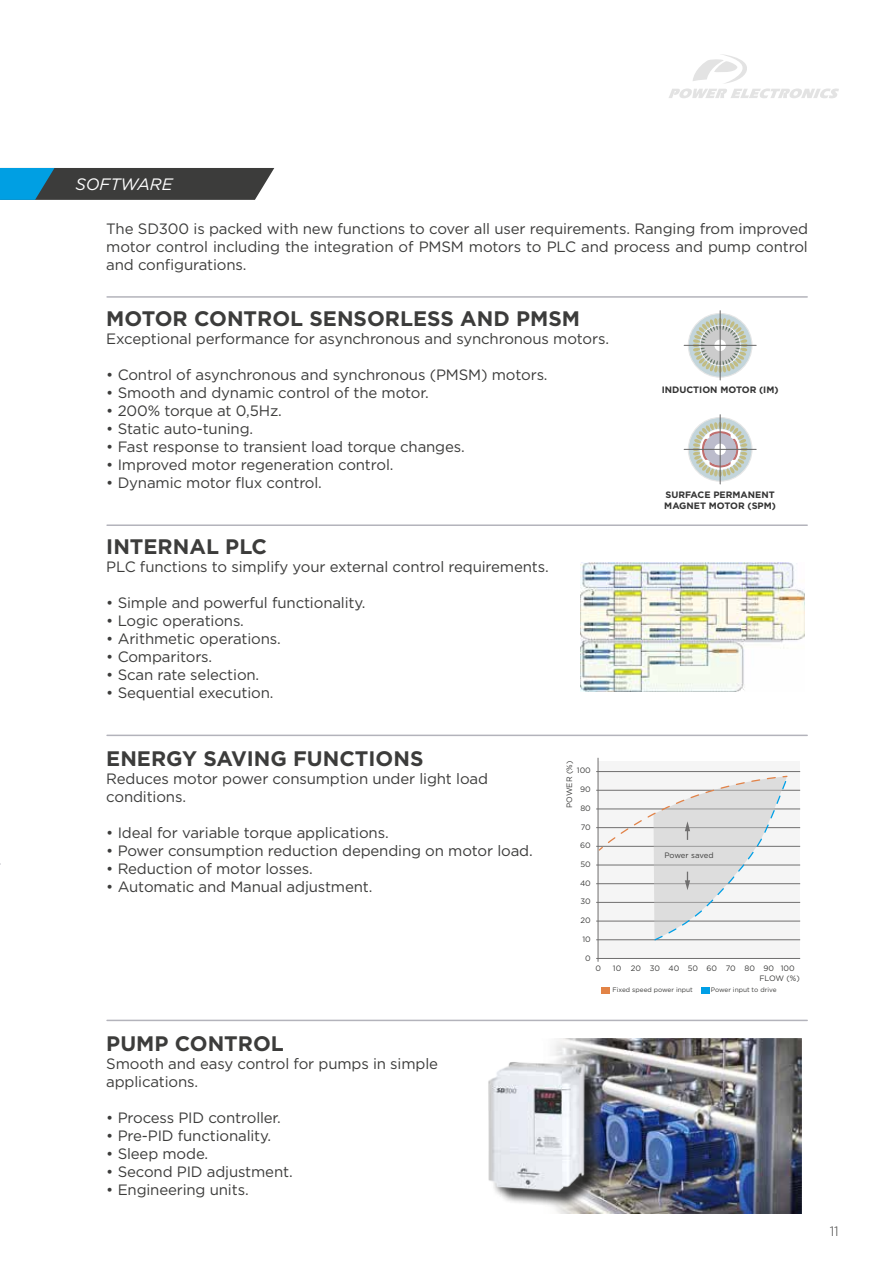
<style>
.page{position:relative;width:893px;height:1263px;background:#fff}
.page>*{position:absolute;margin:0;border:0;box-sizing:border-box;transform-origin:0 0}
.t1{font:700 21px "Gotham";color:#3c3c3b}
.t2{font:italic 16.5px "Gotham";color:#fff}
.t3{font:15px/18px "Gotham";letter-spacing:-.01em;color:#3c3c3b}
.t4{font:300 13.5px "Gotham";color:#3c3c3b}
.t5{font:700 9.3px/11.1px "Gotham";color:#333}
.t6{font:7.8px/10.1px "Gotham";color:#3c3c3b}
.t7{font:6.45px "Gotham";color:#3c3c3b}
</style>
<div class="page">
<img style="left:580px;top:562px;width:225px;height:130px">
<svg style="left:669px;top:54px;width:170px;height:44px"></svg>
<svg style="left:0;top:168px;width:274px;height:32px"></svg>
<svg style="left:688px;top:313px;width:64px;height:65px"></svg>
<svg style="left:714px;top:340px;width:12px;height:11px"></svg>
<hr style="left:720px;top:311px;width:1px;height:69px;background:#666">
<hr style="left:684px;top:345px;width:72px;height:1px;background:#666">
<svg style="left:688px;top:417px;width:64px;height:65px"></svg>
<div style="left:704px;top:433px;width:32px;height:32px;background:#bcbccc;border-radius:50%"></div>
<svg style="left:714px;top:444px;width:12px;height:11px"></svg>
<hr style="left:720px;top:415px;width:1px;height:69px;background:#666">
<hr style="left:684px;top:449px;width:72px;height:1px;background:#666">
<div style="left:598px;top:761px;width:201px;height:197px;background:#f5f5f5"></div>
<hr style="left:596px;top:921px;width:204px;height:1px;background:#706f6f">
<hr style="left:596px;top:902px;width:204px;height:1px;background:#706f6f">
<hr style="left:596px;top:883px;width:204px;height:1px;background:#706f6f">
<hr style="left:596px;top:865px;width:204px;height:1px;background:#706f6f">
<hr style="left:596px;top:846px;width:204px;height:1px;background:#706f6f">
<hr style="left:596px;top:827px;width:204px;height:1px;background:#706f6f">
<hr style="left:596px;top:809px;width:204px;height:1px;background:#706f6f">
<hr style="left:596px;top:790px;width:204px;height:1px;background:#706f6f">
<hr style="left:596px;top:771px;width:204px;height:1px;background:#706f6f">
<hr style="left:596px;top:958px;width:204px;height:1px;background:#706f6f">
<hr style="left:598px;top:758px;width:1px;height:204px;background:#706f6f">
<hr style="left:596px;top:939px;width:204px;height:1px;background:#706f6f">
<div style="left:601px;top:987px;width:9px;height:7px;background:#e28346"></div>
<div style="left:701px;top:987px;width:8px;height:7px;background:#009fe6"></div>
<svg style="left:598px;top:775px;width:190px;height:166px"></svg>
<hr style="left:107px;top:524px;width:700px;height:2px;background:#b3b3bb">
<hr style="left:107px;top:296px;width:700px;height:2px;background:#b3b3bb">
<hr style="left:107px;top:735px;width:700px;height:1px;background:#b3b3bb">
<hr style="left:107px;top:1020px;width:700px;height:1px;background:#b3b3bb">
<img style="left:554px;top:1039px;width:247px;height:175px">
<div style="left:491px;top:1064px;width:111px;height:144px;background:#000;opacity:.75"></div>
<img style="left:488px;top:1050px;width:112px;height:148px">
<p class="t2" style="left:75px;top:173px;width:99px">SOFTWARE</p>
<p class="t3" style="left:106px;top:220px;width:703px;text-align:justify">The SD300 is packed with new functions to cover all user requirements. Ranging from improved motor control including the integration of PMSM motors to PLC and process and pump control and configurations.</p>
<h1 class="t1" style="left:106px;top:304px;width:475px">MOTOR CONTROL SENSORLESS AND PMSM</h1>
<p class="t3" style="left:106px;top:329px;width:504px">Exceptional performance for asynchronous and synchronous motors.</p>
<p class="t3" style="left:106px;top:365px;width:443px">• Control of asynchronous and synchronous (PMSM) motors.</p>
<p class="t3" style="left:106px;top:383px;width:324px">• Smooth and dynamic control of the motor.</p>
<p class="t3" style="left:106px;top:401px;width:177px">• 200% torque at 0,5Hz.</p>
<p class="t3" style="left:106px;top:419px;width:148px">• Static auto-tuning.</p>
<p class="t3" style="left:106px;top:437px;width:360px">• Fast response to transient load torque changes.</p>
<p class="t3" style="left:106px;top:455px;width:289px">• Improved motor regeneration control.</p>
<p class="t3" style="left:106px;top:473px;width:217px">• Dynamic motor flux control.</p>
<p class="t5" style="left:662px;top:385px;width:118px">INDUCTION MOTOR (IM)</p>
<p class="t5" style="left:664px;top:489px;width:113px">SURFACE PERMANENT<br>MAGNET MOTOR (SPM)</p>
<h1 class="t1" style="left:106px;top:532px;width:162px">INTERNAL PLC</h1>
<p class="t3" style="left:106px;top:557px;width:444px">PLC functions to simplify your external control requirements.</p>
<p class="t3" style="left:106px;top:593px;width:261px">• Simple and powerful functionality.</p>
<p class="t3" style="left:106px;top:611px;width:139px">• Logic operations.</p>
<p class="t3" style="left:106px;top:629px;width:176px">• Arithmetic operations.</p>
<p class="t3" style="left:106px;top:647px;width:108px">• Comparitors.</p>
<p class="t3" style="left:106px;top:665px;width:154px">• Scan rate selection.</p>
<p class="t3" style="left:106px;top:683px;width:169px">• Sequential execution.</p>
<h1 class="t1" style="left:106px;top:744px;width:319px">ENERGY SAVING FUNCTIONS</h1>
<p class="t3" style="left:106px;top:769px;width:383px">Reduces motor power consumption under light load conditions.</p>
<p class="t3" style="left:106px;top:823px;width:284px">• Ideal for variable torque applications.</p>
<p class="t3" style="left:106px;top:841px;width:428px">• Power consumption reduction depending on motor load.</p>
<p class="t3" style="left:106px;top:859px;width:208px">• Reduction of motor losses.</p>
<p class="t3" style="left:106px;top:877px;width:268px">• Automatic and Manual adjustment.</p>
<h1 class="t1" style="left:106px;top:1029px;width:179px">PUMP CONTROL</h1>
<p class="t3" style="left:106px;top:1054px;width:333px">Smooth and easy control for pumps in simple applications.</p>
<p class="t3" style="left:106px;top:1108px;width:176px">• Process PID controller.</p>
<p class="t3" style="left:106px;top:1126px;width:166px">• Pre-PID functionality.</p>
<p class="t3" style="left:106px;top:1144px;width:103px">• Sleep mode.</p>
<p class="t3" style="left:106px;top:1162px;width:188px">• Second PID adjustment.</p>
<p class="t3" style="left:106px;top:1180px;width:144px">• Engineering units.</p>
<p class="t6" style="left:564px;top:808px;width:48px;rotate:-90deg">POWER (%)</p>
<p class="t6" style="left:577px;top:765px;width:15px">100</p>
<p class="t6" style="left:580px;top:784px;width:12px">90</p>
<p class="t6" style="left:580px;top:803px;width:12px">80</p>
<p class="t6" style="left:581px;top:821px;width:12px">70</p>
<p class="t6" style="left:580px;top:840px;width:12px">60</p>
<p class="t6" style="left:580px;top:859px;width:12px">50</p>
<p class="t6" style="left:580px;top:878px;width:12px">40</p>
<p class="t6" style="left:580px;top:896px;width:12px">30</p>
<p class="t6" style="left:581px;top:915px;width:12px">20</p>
<p class="t6" style="left:582px;top:934px;width:10px">10</p>
<p class="t6" style="left:585px;top:952px;width:7px">0</p>
<p class="t6" style="left:664px;top:849px;width:51px">Power saved</p>
<p class="t6" style="left:595px;top:963px;width:7px">0</p>
<p class="t6" style="left:613px;top:963px;width:68px">10 20 30 40</p>
<p class="t6" style="left:759px;top:963px;width:42px;text-indent:-72px">50 60 70 80 90 100<br>FLOW (%)</p>
<p class="t7" style="left:613px;top:986px;width:82px">Fixed speed power input</p>
<p class="t7" style="left:711px;top:986px;width:67px">Power input to drive</p>
<p class="t4" style="left:830px;top:1223px;width:11px">11</p>
</div>
